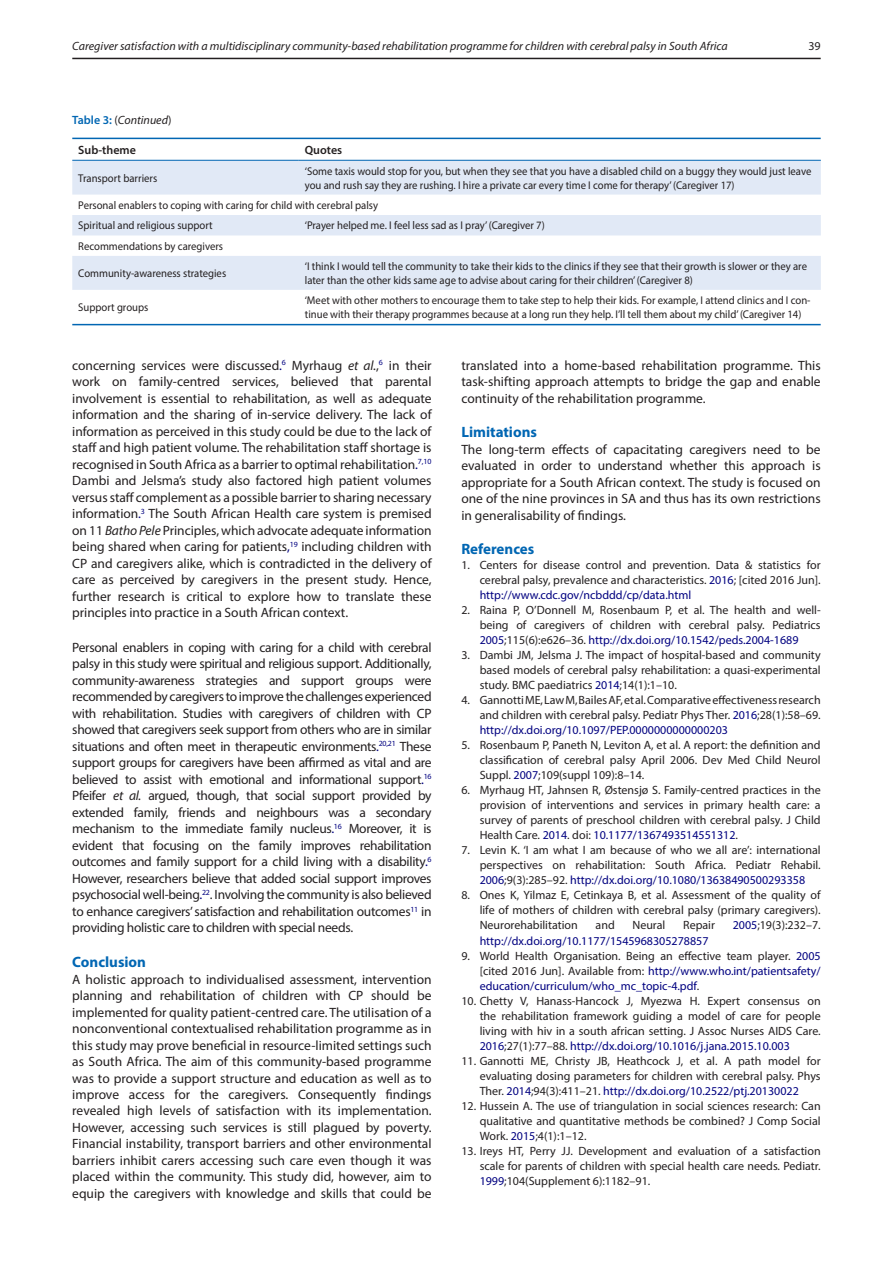
<style>
.page{position:relative;width:893px;height:1263px;background:#fff}
.page>*{position:absolute;margin:0;border:0;box-sizing:border-box;transform-origin:0 0}
.t1{font:700 15px "Myriad Pro";color:#0166b3}
.t2{font:13.5px/16.5px "Myriad Pro";color:#231f20;text-align:justify}
.t3{font:12px/15px "Myriad Pro";color:#231f20;text-align:justify}
.t4{font:italic 12px "Myriad Pro";color:#231f20}
.t5{font:12px "Myriad Pro";color:#000080}
.t6{font:600 12px "Myriad Pro";color:#231f20}
.t7{font:11.25px/13.5px "Myriad Pro";color:#231f20;scale:.95 1}
.s1{font-weight:600;font-style:normal;color:#0166b3}
.s2{font-style:normal}
.s3{color:#000080}
.s4{font-style:italic}
</style>
<div class="page">
<hr style="left:72px;top:58px;width:749px;height:1px;background:#231f20">
<svg style="left:72px;top:161px;width:749px;height:129px;fill:#e1e9f6"></svg>
<hr style="left:72px;top:160px;width:227px;height:1px;background:#0166b3">
<hr style="left:299px;top:160px;width:522px;height:1px;background:#0166b3">
<hr style="left:72px;top:138px;width:749px;height:1px;background:#0166b3">
<hr style="left:72px;top:324px;width:749px;height:1px;background:#0166b3">
<p class="t4" style="left:72px;top:39px;width:657px">Caregiver satisfaction with a multidisciplinary community-based rehabilitation programme for children with cerebral palsy in South Africa</p>
<p class="t3" style="left:808px;top:38px;width:14px">39</p>
<p class="t4" style="left:72px;top:112px;width:101px"><span class="s1">Table 3:</span> <span class="s2">(</span>Continued<span class="s2">)</span></p>
<p class="t6" style="left:78px;top:143px;width:59px">Sub-theme</p>
<p class="t6" style="left:305px;top:143px;width:39px">Quotes</p>
<p class="t7" style="left:78px;top:171px;width:85px">Transport barriers</p>
<p class="t7" style="left:305px;top:164px;width:535px">‘Some taxis would stop for you, but when they see that you have a disabled child on a buggy they would just leave you and rush say they are rushing. I hire a private car every time I come for therapy’ (Caregiver 17)</p>
<p class="t7" style="left:78px;top:195px;width:317px;line-height:20.4px">Personal enablers to coping with caring for child with cerebral palsy<br>Spiritual and religious support</p>
<p class="t7" style="left:305px;top:219px;width:254px">‘Prayer helped me. I feel less sad as I pray’ (Caregiver 7)</p>
<p class="t7" style="left:78px;top:239px;width:154px">Recommendations by caregivers</p>
<p class="t7" style="left:78px;top:266px;width:157px">Community-awareness strategies</p>
<p class="t7" style="left:305px;top:260px;width:530px">‘I think I would tell the community to take their kids to the clinics if they see that their growth is slower or they are later than the other kids same age to advise about caring for their children’ (Caregiver 8)</p>
<p class="t7" style="left:78px;top:300px;width:75px">Support groups</p>
<p class="t7" style="left:305px;top:294px;width:534px">‘Meet with other mothers to encourage them to take step to help their kids. For example, I attend clinics and I con&shy;tinue with their therapy programmes because at a long run they help. I’ll tell them about my child’ (Caregiver 14)</p>
<p class="t2" style="left:72px;top:357px;width:361px">concerning services were discussed<span class="s3">.</span><sup>6</sup> Myrhaug <span class="s4">et al.</span>,<sup>6</sup> in their work on family-centred services, believed that parental involvement is essential to rehabilitation, as well as adequate information and the sharing of in-service delivery. The lack of information as perceived in this study could be due to the lack of staff and high patient volume. The rehabilitation staff shortage is recognised in South Africa as a barrier to optimal rehabilitation<span class="s3">.</span><sup>7,10<br></sup>Dambi and Jelsma’s study also factored high patient volumes versus staff complement as a possible barrier to sharing necessary information<span class="s3">.</span><sup>3</sup> The South African Health care system is premised on 11 <span class="s4">Batho Pele</span> Principles, which advocate adequate information being shared when caring for patients<span class="s3">,</span><sup>19</sup> including children with CP and caregivers alike, which is contradicted in the delivery of care as perceived by caregivers in the present study. Hence, further research is critical to explore how to translate these principles into practice in a South African context.</p>
<p class="t2" style="left:72px;top:639px;width:361px">Personal enablers in coping with caring for a child with cerebral palsy in this study were spiritual and religious support. Additionally, community-awareness strategies and support groups were recommended by caregivers to improve the challenges experienced with rehabilitation. Studies with caregivers of children with CP showed that caregivers seek support from others who are in similar situations and often meet in therapeutic environments<span class="s3">.</span><sup>20,21</sup> These support groups for caregivers have been affirmed as vital and are believed to assist with emotional and informational support<span class="s3">.</span><sup>16<br></sup>Pfeifer <span class="s4">et al.</span> argued, though, that social support provided by extended family, friends and neighbours was a secondary mechanism to the immediate family nucleus<span class="s3">.</span><sup>16</sup> Moreover, it is evident that focusing on the family improves rehabilitation outcomes and family support for a child living with a disability<span class="s3">.</span><sup>6<br></sup>However, researchers believe that added social support improves psychosocial well-being<span class="s3">.</span><sup>22</sup>. Involving the community is also believed to enhance caregivers’ satisfaction and rehabilitation outcomes<sup>11</sup> in providing holistic care to children with special needs.</p>
<p class="t1" style="left:72px;top:952px;width:75px">Conclusion</p>
<p class="t2" style="left:72px;top:970px;width:361px">A holistic approach to individualised assessment, intervention planning and rehabilitation of children with CP should be implemented for quality patient-centred care. The utilisation of a nonconventional contextualised rehabilitation programme as in this study may prove beneficial in resource-limited settings such as South Africa. The aim of this community-based programme was to provide a support structure and education as well as to improve access for the caregivers. Consequently findings revealed high levels of satisfaction with its implementation.<br>However, accessing such services is still plagued by poverty.<br>Financial instability, transport barriers and other environmental barriers inhibit carers accessing such care even though it was placed within the community. This study did, however, aim to equip the caregivers with knowledge and skills that could be</p>
<p class="t2" style="left:461px;top:357px;width:361px">translated into a home-based rehabilitation programme. This task-shifting approach attempts to bridge the gap and enable continuity of the rehabilitation programme.</p>
<p class="t1" style="left:461px;top:423px;width:77px">Limitations</p>
<p class="t2" style="left:461px;top:441px;width:361px">The long-term effects of capacitating caregivers need to be evaluated in order to understand whether this approach is appropriate for a South African context. The study is focused on one of the nine provinces in SA and thus has its own restrictions in generalisability of findings.</p>
<p class="t1" style="left:461px;top:540px;width:75px">References</p>
<p class="t3" style="left:480px;top:558px;width:343px;text-indent:-18px">1. Centers for disease control and prevention. Data &amp; statistics for cerebral palsy, prevalence and characteristics. <span class="s3">2016</span>; [cited 2016 Jun]. <span class="s3">http://www.cdc.gov/ncbddd/cp/data.html</span></p>
<p class="t3" style="left:480px;top:603px;width:343px;text-indent:-18px">2. Raina P, O’Donnell M, Rosenbaum P, et al. The health and well&shy;being of caregivers of children with cerebral palsy. Pediatrics <span class="s3">2005</span>;115(6):e626–36. <span class="s3">http://dx.doi.org/10.1542/peds.2004-1689</span></p>
<p class="t3" style="left:480px;top:648px;width:342px;text-indent:-18px">3. Dambi JM, Jelsma J. The impact of hospital-based and community based models of cerebral palsy rehabilitation: a quasi-experimental study. BMC paediatrics <span class="s3">2014</span>;14(1):1–10.</p>
<p class="t3" style="left:480px;top:693px;width:342px;text-indent:-18px">4. Gannotti ME, Law M, Bailes AF, et al. Comparative effectiveness research and children with cerebral palsy. Pediatr Phys Ther. <span class="s3">2016</span>;28(1):58–69. <span class="s3">http://dx.doi.org/10.1097/PEP.0000000000000203</span></p>
<p class="t3" style="left:480px;top:738px;width:343px;text-indent:-18px">5. Rosenbaum P, Paneth N, Leviton A, et al. A report: the definition and classification of cerebral palsy April 2006. Dev Med Child Neurol Suppl. <span class="s3">2007</span>;109(suppl 109):8–14.</p>
<p class="t3" style="left:480px;top:783px;width:343px;text-indent:-18px">6. Myrhaug HT, Jahnsen R, Østensjø S. Family-centred practices in the provision of interventions and services in primary health care: a survey of parents of preschool children with cerebral palsy. J Child Health Care. <span class="s3">2014</span>. doi: <span class="s3">10.1177/1367493514551312</span>.</p>
<p class="t3" style="left:480px;top:843px;width:343px;text-indent:-18px">7. Levin K. ‘I am what I am because of who we all are’: international perspectives on rehabilitation: South Africa. Pediatr Rehabil.<br><span class="s3">2006</span>;9(3):285–92. <span class="s3">http://dx.doi.org/10.1080/13638490500293358</span></p>
<p class="t3" style="left:480px;top:888px;width:343px;text-indent:-18px">8. Ones K, Yilmaz E, Cetinkaya B, et al. Assessment of the quality of life of mothers of children with cerebral palsy (primary caregivers).<br>Neurorehabilitation</p>
<p class="t3" style="left:596px;top:918px;width:21px">and</p>
<p class="t3" style="left:632px;top:918px;width:34px">Neural</p>
<p class="t3" style="left:683px;top:918px;width:33px">Repair</p>
<p class="t3" style="left:733px;top:918px;width:89px"><span class="s3">2005</span>;19(3):232–7.</p>
<p class="t5" style="left:480px;top:933px;width:230px">http://dx.doi.org/10.1177/1545968305278857</p>
<p class="t3" style="left:480px;top:948px;width:342px;text-indent:-18px">9. World Health Organisation. Being an effective team player. <span class="s3">2005 </span>[cited 2016 Jun]. Available from: <span class="s3">http://www.who.int/patientsafety/ education/curriculum/who_mc_topic-4.pdf</span>.</p>
<p class="t3" style="left:480px;top:993px;width:343px;text-indent:-18px">10. Chetty V, Hanass-Hancock J, Myezwa H. Expert consensus on the rehabilitation framework guiding a model of care for people living with hiv in a south african setting. J Assoc Nurses AIDS Care.<br><span class="s3">2016</span>;27(1):77–88. <span class="s3">http://dx.doi.org/10.1016/j.jana.2015.10.003</span></p>
<p class="t3" style="left:480px;top:1053px;width:343px;text-indent:-18px">11. Gannotti ME, Christy JB, Heathcock J, et al. A path model for evaluating dosing parameters for children with cerebral palsy. Phys Ther. <span class="s3">2014</span>;94(3):411–21. <span class="s3">http://dx.doi.org/10.2522/ptj.20130022</span></p>
<p class="t3" style="left:480px;top:1098px;width:342px;text-indent:-18px">12. Hussein A. The use of triangulation in social sciences research: Can qualitative and quantitative methods be combined? J Comp Social Work. <span class="s3">2015</span>;4(1):1–12.</p>
<p class="t3" style="left:480px;top:1143px;width:342px;text-indent:-18px">13. Ireys HT, Perry JJ. Development and evaluation of a satisfaction scale for parents of children with special health care needs. Pediatr.<br><span class="s3">1999</span>;104(Supplement 6):1182–91.</p>
</div>
